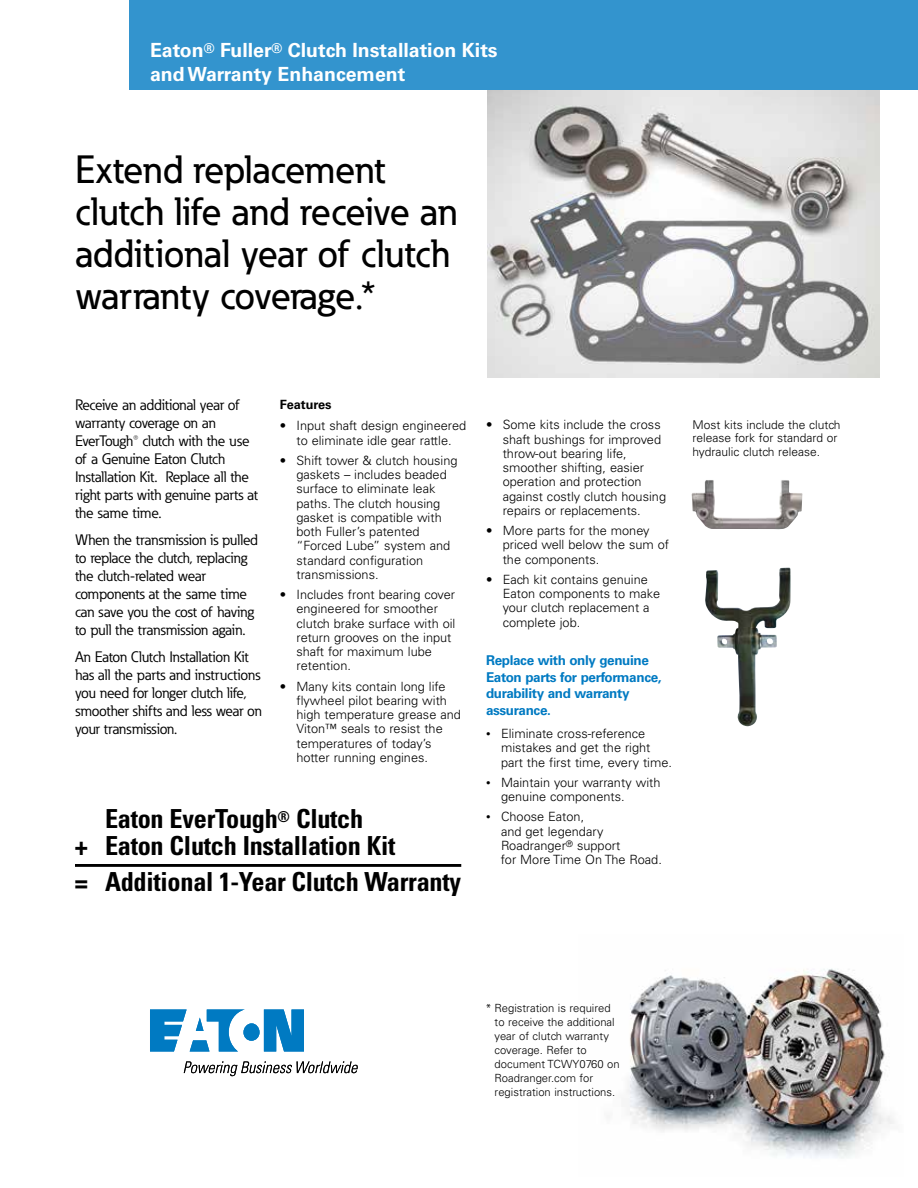
<style>
.page{position:relative;width:918px;height:1188px;background:#fff}
.page>*{position:absolute;margin:0;border:0;box-sizing:border-box;transform-origin:0 0}
.t1{font:500 39px/42px "Eaton";color:#000}
.t2{font:700 condensed 26.25px/27.2px "Univers";letter-spacing:-.01em;color:#000;text-align:center}
.t3{font:700 19.5px/24px "Univers";color:#fff}
.t4{font:15px/18px "Eaton";letter-spacing:-.01em;color:#000}
.t5{font:700 13.5px/16.5px "Univers";letter-spacing:-.025em;color:#007ac2}
.t6{font:300 12.75px/14.2px "Univers";color:#000}
.t7{font:700 12.75px "Univers";color:#000}
.t8{font:300 12px/13.8px "Univers";color:#000}
.t9{font:300 11.25px/13.8px "Univers";color:#000}
.s1{font-size:9px}
</style>
<div class="page">
<img style="left:627px;top:968px;width:267px;height:191px">
<img style="left:487px;top:90px;width:392px;height:288px">
<div style="left:129px;top:0;width:789px;height:90px;background:#3394ce"></div>
<svg style="left:150px;top:1010px;width:154px;height:42px"></svg>
<svg style="left:184px;top:1061px;width:174px;height:15px"></svg>
<img style="left:705px;top:568px;width:86px;height:159px">
<img style="left:692px;top:480px;width:111px;height:49px">
<hr style="left:75px;top:864px;width:386px;height:3px;background:#000">
<h3 class="t3" style="left:150px;top:38px;width:349px">Eaton<sup>®</sup> Fuller<sup>®</sup> Clutch Installation Kits and Warranty Enhancement</h3>
<h1 class="t1" style="left:75px;top:149px;width:384px">Extend replacement clutch life and receive an additional year of clutch warranty coverage.*</h1>
<p class="t4" style="left:75px;top:397px;width:185px">Receive an additional year of warranty coverage on an<br>EverTough® clutch with the use of a Genuine Eaton Clutch<br>Installation Kit. Replace all the right parts with genuine parts at the same time.</p>
<p class="t4" style="left:75px;top:532px;width:185px">When the transmission is pulled to replace the clutch, replacing the clutch-related wear components at the same time can save you the cost of having to pull the transmission again.</p>
<p class="t4" style="left:75px;top:649px;width:188px">An Eaton Clutch Installation Kit has all the parts and instructions you need for longer clutch life, smoother shifts and less wear on your transmission.</p>
<p class="t7" style="left:280px;top:397px;width:53px">Features</p>
<p class="t6" style="left:280px;top:419px;width:188px;text-align:center">• Input shaft design engineered to eliminate idle gear rattle.</p>
<p class="t6" style="left:296px;top:453px;width:163px;text-indent:-16px">• Shift tower &amp; clutch housing gaskets – includes beaded surface to eliminate leak paths. The clutch housing gasket is compatible with both Fuller’s patented “Forced Lube” system and standard configuration transmissions.</p>
<p class="t6" style="left:296px;top:587px;width:160px;text-indent:-16px">• Includes front bearing cover engineered for smoother clutch brake surface with oil return grooves on the input shaft for maximum lube retention.</p>
<p class="t6" style="left:296px;top:679px;width:166px;text-indent:-16px">• Many kits contain long life flywheel pilot bearing with high temperature grease and<br>Viton™ seals to resist the temperatures of today’s hotter running engines.</p>
<h2 class="t2" style="left:75px;top:805px;width:322px">Eaton EverTough<sup>®</sup> Clutch<br>+ Eaton Clutch Installation Kit</h2>
<h2 class="t2" style="left:75px;top:868px;width:388px">= Additional 1-Year Clutch Warranty</h2>
<p class="t6" style="left:503px;top:418px;width:165px;text-indent:-16px">• Some kits include the cross shaft bushings for improved throw-out bearing life, smoother shifting, easier operation and protection against costly clutch housing repairs or replacements.</p>
<p class="t6" style="left:503px;top:523px;width:168px;text-indent:-16px">• More parts for the money priced well below the sum of the components.</p>
<p class="t6" style="left:503px;top:572px;width:159px;text-indent:-16px">• Each kit contains genuine<br>Eaton components to make your clutch replacement a complete job.</p>
<p class="t5" style="left:486px;top:652px;width:177px">Replace with only genuine<br>Eaton parts for performance, durability and warranty assurance.</p>
<p class="t6" style="left:501px;top:726px;width:173px;text-indent:-15px"><span class="s1">•</span> Eliminate cross-reference mistakes and get the right part the first time, every time.</p>
<p class="t6" style="left:501px;top:775px;width:161px;text-indent:-15px"><span class="s1">•</span> Maintain your warranty with genuine components.</p>
<p class="t6" style="left:501px;top:810px;width:162px;text-indent:-15px"><span class="s1">•</span> Choose Eaton,<br>and get legendary<br>Roadranger<sup>®</sup> support<br>for More Time On The Road.</p>
<p class="t8" style="left:692px;top:417px;width:150px">Most kits include the clutch release fork for standard or hydraulic clutch release.</p>
<p class="t9" style="left:495px;top:1002px;width:126px;text-indent:-9px">* Registration is required to receive the additional year of clutch warranty coverage. Refer to document TCWY0760 on<br>Roadranger.com for registration instructions.</p>
</div>
